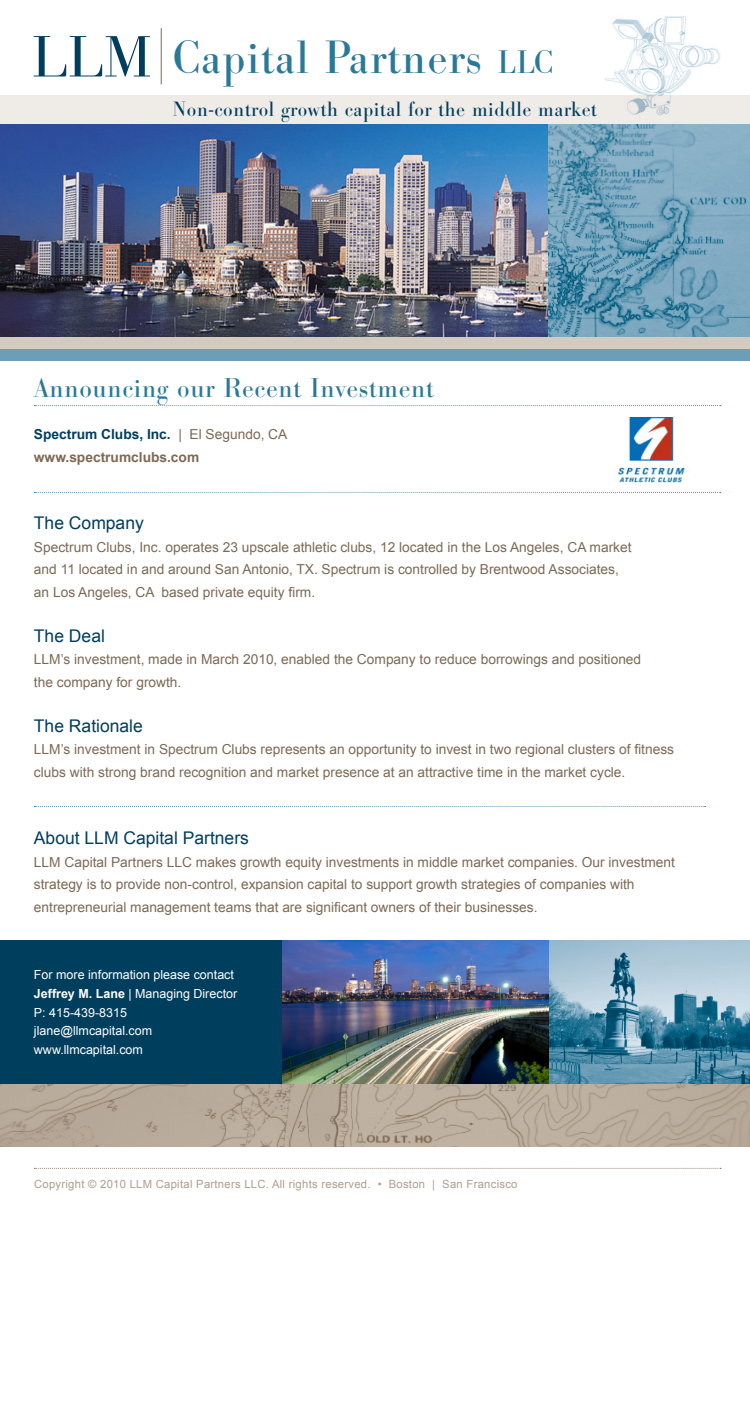
<style>
.page{position:relative;width:750px;height:1407px;background:#fff}
.page>*{position:absolute;margin:0;border:0;box-sizing:border-box;transform-origin:0 0}
.t1{font:45px "Bodoxi";letter-spacing:.025em;color:#2a7998}
.t2{font:26.25px "Bodoxi";letter-spacing:.025em;color:#2a7998}
.t3{font:20px "Bodoxi";letter-spacing:.025em;color:#003f5f}
.t4{font:17.5px "Arial";color:#003e5e}
.t5{font:13.75px/22.5px "Arial";color:#7c6954}
.t6{font:700 13.75px/22.5px "Arial";color:#7c6954}
.t7{font:12.5px/18.8px "Arial";color:#fff}
.t8{font:11.25px "Arial";letter-spacing:.025em;color:#ad9e8c}
.s1{font-size:31.5px}
.s2{color:#003e5e}
.s3{font-weight:400}
.s4{font-weight:700}
</style>
<div class="page">
<div style="left:0;top:940px;width:283px;height:149px;background:#003e5e"></div>
<img style="left:0;top:124px;width:549px;height:214px">
<img style="left:549px;top:124px;width:201px;height:214px">
<div style="left:0;top:95px;width:750px;height:29px;background:#efece8"></div>
<div style="left:0;top:338px;width:750px;height:11px;background:#d4cbc0"></div>
<div style="left:0;top:349px;width:750px;height:11px;background:#6c9eb8"></div>
<img style="left:605px;top:16px;width:115px;height:100px">
<hr style="left:161px;top:28px;width:1px;height:56px;background:#7d6a55">
<svg style="left:34px;top:36px;width:116px;height:40px"></svg>
<svg style="left:34px;top:1167px;width:687px;height:1px"></svg>
<svg style="left:34px;top:405px;width:687px;height:1px"></svg>
<svg style="left:34px;top:492px;width:687px;height:1px"></svg>
<svg style="left:34px;top:806px;width:672px;height:1px"></svg>
<img style="left:549px;top:940px;width:201px;height:144px">
<img style="left:283px;top:940px;width:266px;height:144px">
<img style="left:0;top:1084px;width:750px;height:62px">
<img style="left:617px;top:417px;width:68px;height:66px">
<h1 class="t1" style="left:172px;top:32px;width:382px">Capital Partners <span class="s1">llc</span></h1>
<h3 class="t3" style="left:172px;top:98px;width:426px">Non-control growth capital for the middle market</h3>
<h2 class="t2" style="left:34px;top:373px;width:401px">Announcing our Recent Investment</h2>
<p class="t6" style="left:34px;top:423px;width:255px"><span class="s2">Spectrum Clubs, Inc.</span> <span class="s3">| El Segundo, CA </span>www.spectrumclubs.com</p>
<p class="t4" style="left:34px;top:511px;width:111px">The Company</p>
<p class="t5" style="left:34px;top:535px;width:599px">Spectrum Clubs, Inc. operates 23 upscale athletic clubs, 12 located in the Los Angeles, CA market and 11 located in and around San Antonio, TX. Spectrum is controlled by Brentwood Associates, an Los Angeles, CA based private equity firm.</p>
<p class="t4" style="left:34px;top:624px;width:72px">The Deal</p>
<p class="t5" style="left:34px;top:648px;width:609px">LLM’s investment, made in March 2010, enabled the Company to reduce borrowings and positioned the company for growth.</p>
<p class="t4" style="left:34px;top:714px;width:110px">The Rationale</p>
<p class="t5" style="left:34px;top:738px;width:642px">LLM’s investment in Spectrum Clubs represents an opportunity to invest in two regional clusters of fitness clubs with strong brand recognition and market presence at an attractive time in the market cycle.</p>
<p class="t4" style="left:34px;top:826px;width:216px">About LLM Capital Partners</p>
<p class="t5" style="left:34px;top:850px;width:643px">LLM Capital Partners LLC makes growth equity investments in middle market companies. Our investment strategy is to provide non-control, expansion capital to support growth strategies of companies with entrepreneurial management teams that are significant owners of their businesses.</p>
<p class="t7" style="left:34px;top:965px;width:205px">For more information please contact<br><span class="s4">Jeffrey M. Lane</span> | Managing Director<br>P: 415-439-8315 jlane@llmcapital.com www.llmcapital.com</p>
<p class="t8" style="left:34px;top:1176px;width:485px">Copyright © 2010 LLM Capital Partners LLC. All rights reserved. • Boston | San Francisco</p>
</div>
